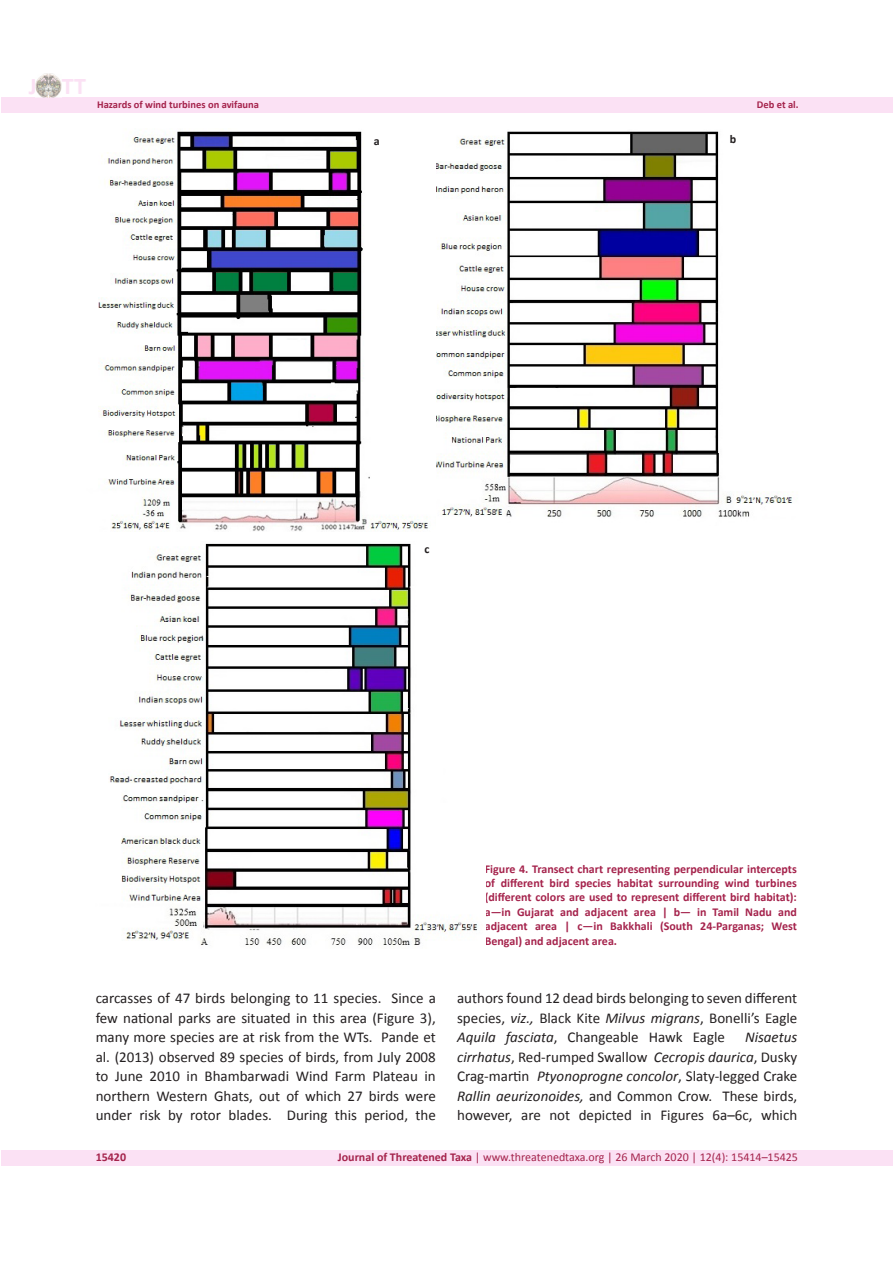
<style>
.page{position:relative;width:893px;height:1263px;background:#fff}
.page>*{position:absolute;margin:0;border:0;box-sizing:border-box;transform-origin:0 0}
.t1{font:24px "Calibri Bold 2";color:#fbe1f4}
.t2{font:15px/19.5px "Calibri";color:#231f20;text-align:justify}
.jott_notes_body_text{font:700 12px/14.4px "Calibri";color:#a5234c;text-align:justify}
.t3{font:12px "Calibri 2";color:#a5234c}
.jott_notes_body_text-2{font:12px "Calibri Bold 2";color:#231f20}
.t4{font:10.5px "Calibri Bold 2";color:#a5234c}
.s1{font-style:italic}
.s2{font-family:"Calibri Bold 2"}
</style>
<div class="page">
<div style="left:1px;top:97px;width:891px;height:15px;background:#fbe1f4"></div>
<div style="left:1px;top:1150px;width:892px;height:16px;background:#fbe1f4"></div>
<img style="left:36px;top:73px;width:25px;height:25px">
<img style="left:436px;top:131px;width:356px;height:386px">
<img style="left:98px;top:131px;width:330px;height:401px">
<img style="left:109px;top:543px;width:369px;height:402px">
<h1 class="t1" style="left:29px;top:70px;width:59px">J TT</h1>
<p class="t4" style="left:97px;top:98px;width:163px">Hazards of wind turbines on avifauna</p>
<p class="t4" style="left:757px;top:98px;width:43px">Deb et al.</p>
<p class="jott_notes_body_text-2" style="left:374px;top:133px;width:7px">a</p>
<p class="jott_notes_body_text-2" style="left:730px;top:131px;width:8px">b</p>
<p class="jott_notes_body_text-2" style="left:424px;top:541px;width:7px">c</p>
<p class="jott_notes_body_text" style="left:485px;top:861px;width:314px">Figure 4. Transect chart representing perpendicular intercepts of different bird species habitat surrounding wind turbines (different colors are used to represent different bird habitat): a—in Gujarat and adjacent area | b— in Tamil Nadu and adjacent area | c—in Bakkhali (South 24-Parganas; West Bengal) and adjacent area.</p>
<p class="t2" style="left:96px;top:988px;width:342px">carcasses of 47 birds belonging to 11 species. Since a few national parks are situated in this area (Figure 3), many more species are at risk from the WTs. Pande et al. (2013) observed 89 species of birds, from July 2008 to June 2010 in Bhambarwadi Wind Farm Plateau in northern Western Ghats, out of which 27 birds were under risk by rotor blades. During this period, the</p>
<p class="t2" style="left:457px;top:988px;width:342px">authors found 12 dead birds belonging to seven different species, <span class="s1">viz.,</span> Black Kite <span class="s1">Milvus migrans</span>, Bonelli’s Eagle <span class="s1">Aquila fasciata</span>, Changeable Hawk Eagle</p>
<p class="t2" style="left:457px;top:1027px;width:342px;text-indent:288px"><span class="s1">Nisaetus cirrhatus</span>, Red-rumped Swallow <span class="s1">Cecropis daurica</span>, Dusky Crag-martin <span class="s1">Ptyonoprogne concolor</span>, Slaty-legged Crake <span class="s1">Rallin aeurizonoides,</span> and Common Crow. These birds, however, are not depicted in Figures 6a–6c, which</p>
<p class="jott_notes_body_text" style="left:96px;top:1149px;width:32px">15420</p>
<p class="t3" style="left:338px;top:1150px;width:462px"><span class="s2">Journal of Threatened Taxa</span> | www.threatenedtaxa.org | 26 March 2020 | 12(4): 15414–15425</p>
</div>
